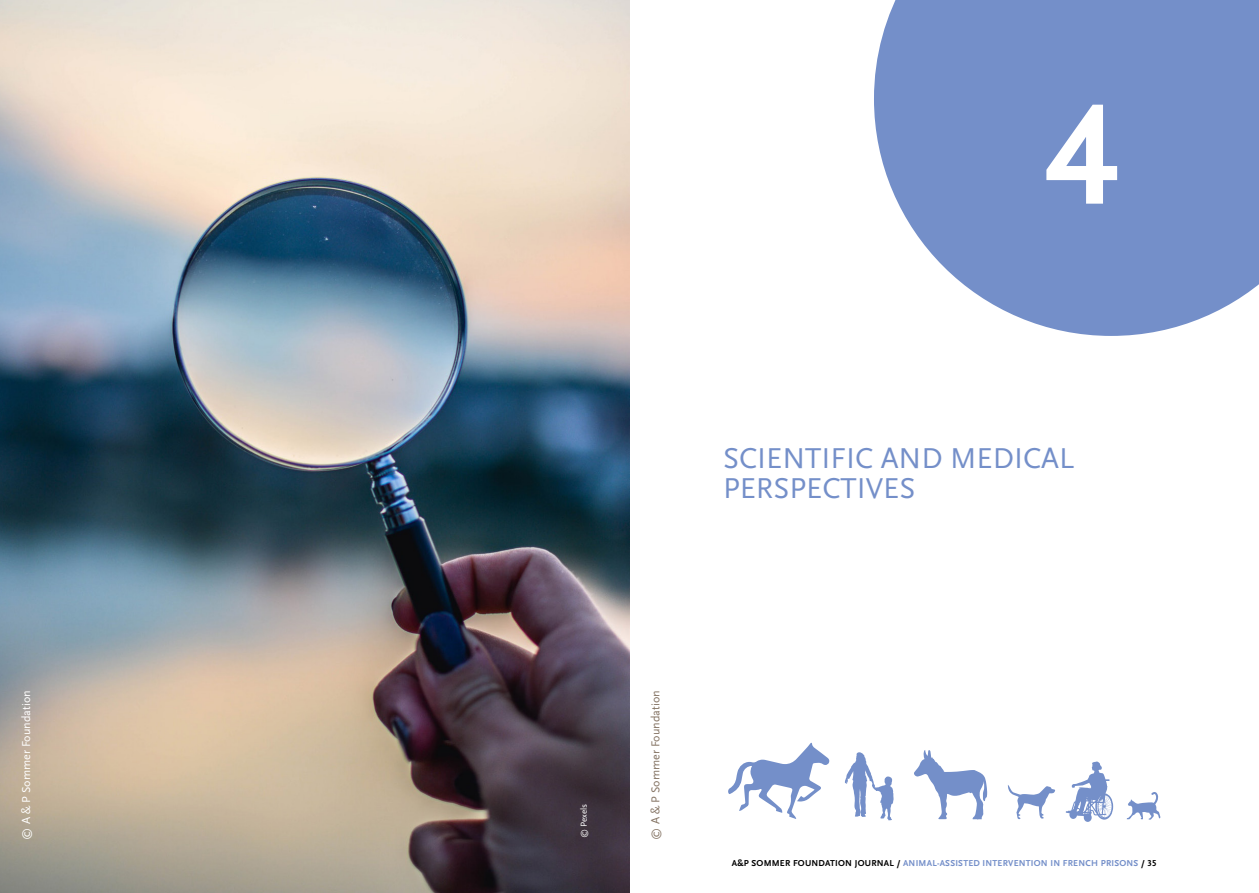
<style>
.page{position:relative;width:1259px;height:893px;background:#fff}
.page>*{position:absolute;margin:0;border:0;box-sizing:border-box;transform-origin:0 0}
.t1{font:700 150px "Scala Sans LF";color:#fff}
.t2{font:30px/30px "Scala Sans Regular LF";color:#748fc9}
.t3{font:12px "Scala Sans Regular LF";color:#fff}
.t4{font:12px "Scala Sans Regular LF";color:#847363}
.t5{font:700 9px "Scala Sans LF";letter-spacing:.025em;color:#748fc9}
.t6{font:9px "Scala Sans";color:#fff}
.s1{color:#000}
</style>
<div class="page">
<svg style="left:874px;top:0;width:385px;height:336px;background:#849ccf"></svg>
<img style="left:0;top:0;width:629px;height:893px">
<svg style="left:1008px;top:785px;width:47px;height:34px"></svg>
<svg style="left:1126px;top:792px;width:34px;height:28px"></svg>
<svg style="left:728px;top:743px;width:101px;height:76px"></svg>
<svg style="left:845px;top:752px;width:48px;height:68px"></svg>
<svg style="left:914px;top:750px;width:73px;height:69px"></svg>
<svg style="left:1065px;top:761px;width:48px;height:61px"></svg>
<h3 class="t3" style="left:20px;top:839px;width:151px;rotate:-90deg">© A &amp; P Sommer Foundation</h3>
<h1 class="t1" style="left:1044px;top:74px;width:76px">4</h1>
<h2 class="t2" style="left:723px;top:444px;width:352px">SCIENTIFIC AND MEDICAL<br>PERSPECTIVES</h2>
<p class="t6" style="left:579px;top:838px;width:36px;rotate:-90deg">© Pexels</p>
<h3 class="t4" style="left:649px;top:839px;width:151px;rotate:-90deg">© A &amp; P Sommer Foundation</h3>
<p class="t5" style="left:732px;top:858px;width:426px"><span class="s1">A&amp;P SOMMER FOUNDATION JOURNAL /</span> ANIMAL-ASSISTED INTERVENTION IN FRENCH PRISONS <span class="s1">/ 35</span></p>
</div>
